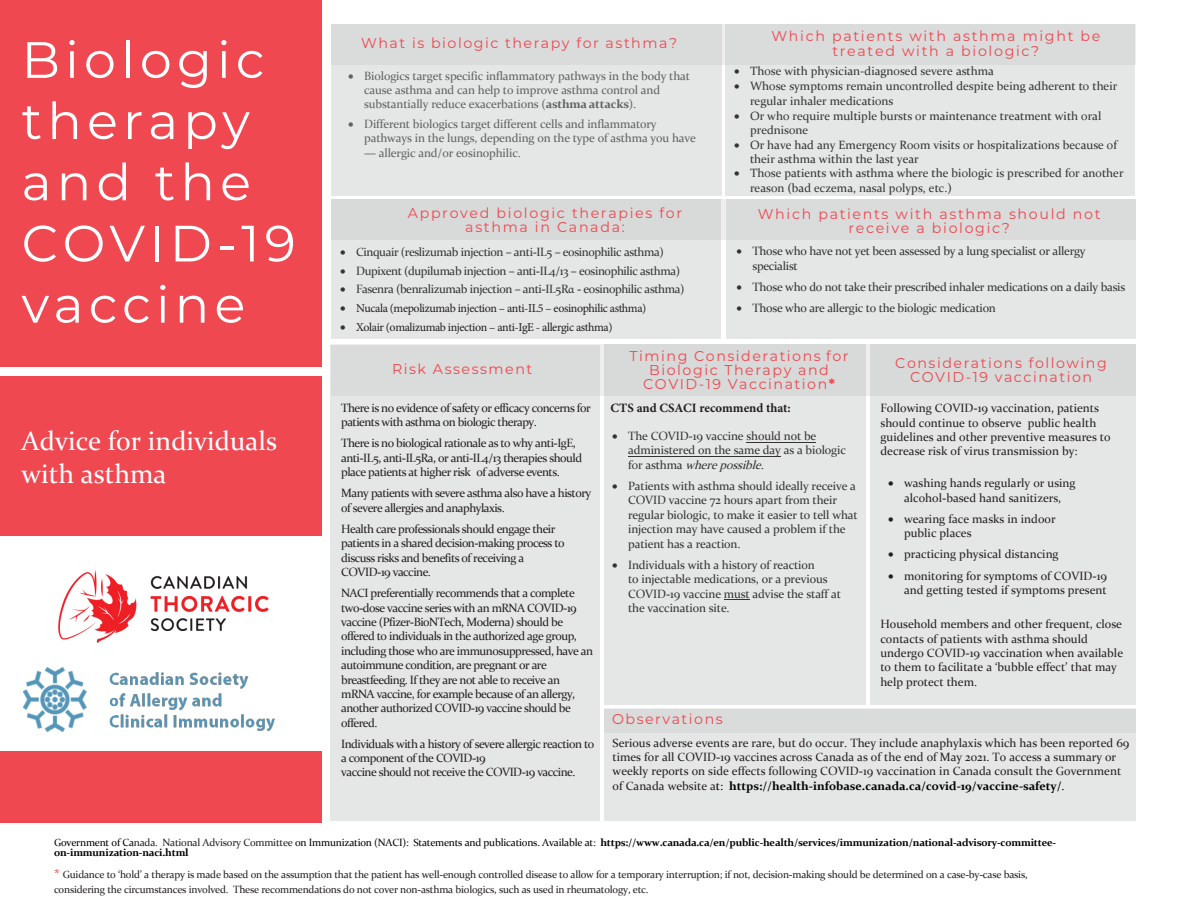
<style>
.page{position:relative;width:1188px;height:918px;background:#fff}
.page>*{position:absolute;margin:0;border:0;box-sizing:border-box;transform-origin:0 0}
.t1{font:51px/61.2px "Montserrat";letter-spacing:.1em;color:#fff}
.t2{font:27px/32.4px "Constantia";color:#fff}
.t3{font:14.25px/14.2px "Montserrat";letter-spacing:.105em;color:#ef4850;text-align:center}
.t4{font:700 12.75px "Minion Pro";color:#231f20}
.t5{font:12px/14.4px "Constantia";letter-spacing:-.04em;color:#231f20}
.t6{font:12px/14.4px "Constantia";letter-spacing:-.01em;color:#323332}
.t7{font:12px/14.4px "Constantia";color:#231f20}
.t8{font:12px/14.4px "Constantia";color:#323332}
.t9{font:12px "Constantia";letter-spacing:-.035em;color:#323332}
.t10{font:12px "Minion Pro";letter-spacing:-.035em;color:#231f20}
.t11{font:10.5px/14.4px "Constantia";letter-spacing:-.02em;color:#231f20}
.t12{font:700 10.5px/10.4px "Constantia";letter-spacing:-.02em;color:#000}
.s1{font-style:inherit}
.s2{font-weight:700}
.s3{font-family:"Minion Pro"}
.s4{color:#323332}
.s5{font-style:italic}
.s6{color:#000}
.s7{font-weight:700;color:#000}
.s8{font-weight:400}
.s9{font-weight:400;color:#231f20}
.s10{font-weight:700;font-size:12.75px;color:#ef4850}
</style>
<div class="page">
<div style="left:331px;top:199px;width:390px;height:140px;background:#e5e6e6"></div>
<div style="left:331px;top:199px;width:804px;height:41px;background:#d8d9d9"></div>
<div style="left:726px;top:199px;width:409px;height:140px;background:#e5e6e6"></div>
<div style="left:726px;top:24px;width:409px;height:171px;background:#e5e6e6"></div>
<div style="left:331px;top:24px;width:390px;height:171px;background:#e5e6e6"></div>
<div style="left:604px;top:709px;width:531px;height:111px;background:#e5e6e6"></div>
<div style="left:870px;top:344px;width:265px;height:361px;background:#e5e6e6"></div>
<div style="left:604px;top:344px;width:261px;height:361px;background:#e5e6e6"></div>
<div style="left:331px;top:344px;width:804px;height:51px;background:#d8d9d9"></div>
<div style="left:330px;top:345px;width:270px;height:475px;background:#e5e6e6"></div>
<svg style="left:724px;top:599px;width:25px;height:1px"></svg>
<hr style="left:628px;top:456px;width:153px;height:1px;background:#323332">
<hr style="left:747px;top:442px;width:69px;height:1px;background:#323332">
<div style="left:0;top:1px;width:322px;height:822px;background:#ef4850"></div>
<div style="left:0;top:367px;width:326px;height:9px;background:#fff"></div>
<div style="left:0;top:537px;width:324px;height:214px;background:#fff"></div>
<img style="left:58px;top:571px;width:210px;height:72px">
<img style="left:23px;top:667px;width:252px;height:64px">
<h1 class="t1" style="left:22px;top:27px;width:276px">Biologic therapy and the<br>COVID-19 vaccine</h1>
<h2 class="t2" style="left:22px;top:424px;width:257px">Advice for individuals with asthma</h2>
<p class="t3" style="left:361px;top:35px;width:317px">What is biologic therapy for asthma?</p>
<p class="t6" style="left:364px;top:68px;width:327px;text-indent:-16px">• Biologics target specific <span class="s1">infl</span>ammatory pathways in the body that cause asthma and can help to improve asthma control and substantially reduce exacerbations (<span class="s2">asthma attacks</span>).</p>
<p class="t6" style="left:364px;top:116px;width:333px;text-indent:-16px">• Different biologics target different cells and inflammatory pathways in the lungs, depending on the type of asthma you have</p>
<p class="t6" style="left:364px;top:145px;width:158px">— allergic and/or eosinophilic.</p>
<p class="t3" style="left:408px;top:205px;width:276px">Approved biologic therapies for asthma in Canada:</p>
<p class="t9" style="left:340px;top:244px;width:325px">• Cinquair (reslizumab injection – anti-IL5 – eosinophilic asthma)</p>
<p class="t9" style="left:340px;top:262px;width:342px">• Dupixent (dupilumab injection – anti-IL4/13 – eosinophilic asthma)</p>
<p class="t9" style="left:340px;top:281px;width:346px">• Fasenra (benralizumab injection – anti-IL5R<span class="s3">α</span> - eosinophilic asthma)</p>
<p class="t10" style="left:340px;top:300px;width:308px"><span class="s4">•</span> Nucala (mepolizumab injection – anti-IL5 – eosinophilic asthma)</p>
<p class="t10" style="left:340px;top:319px;width:274px"><span class="s4">•</span> Xolair (omalizumab injection – anti-IgE - allergic asthma)</p>
<p class="t3" style="left:771px;top:29px;width:330px">Which patients with asthma might be treated with a biologic?</p>
<p class="t8" style="left:734px;top:64px;width:261px">• Those with physician-diagnosed severe asthma</p>
<p class="t8" style="left:750px;top:79px;width:369px;text-indent:-16px">• Whose symptoms remain uncontrolled despite being adherent to their regular inhaler medications</p>
<p class="t8" style="left:750px;top:108px;width:353px;text-indent:-16px">• Or who require multiple bursts or maintenance treatment with oral prednisone</p>
<p class="t8" style="left:750px;top:137px;width:369px;text-indent:-16px">• Or have had any Emergency Room visits or hospitalizations because of their asthma within the last year</p>
<p class="t8" style="left:750px;top:166px;width:375px;text-indent:-16px">• Those patients with asthma where the biologic is prescribed for another reason (bad eczema, nasal polyps, etc.)</p>
<p class="t3" style="left:758px;top:206px;width:344px">Which patients with asthma should not receive a biologic?</p>
<p class="t6" style="left:752px;top:244px;width:335px;text-indent:-16px">• Those who have not yet been assessed by a lung specialist or allergy specialist</p>
<p class="t6" style="left:736px;top:279px;width:390px">• Those who do not take their prescribed inhaler medications on a daily basis</p>
<p class="t6" style="left:736px;top:300px;width:261px">• Those who are allergic to the biologic medication</p>
<p class="t3" style="left:392px;top:361px;width:142px">Risk Assessment</p>
<p class="t5" style="left:341px;top:400px;width:251px">There is no evidence of safety or efficacy concerns for patients with asthma on biologic therapy.</p>
<p class="t5" style="left:341px;top:436px;width:242px">There is no biological rationale as to why anti-IgE, anti-IL5, anti-IL5Ra, or anti-IL4/13 therapies should place patients at higher risk of adverse events.</p>
<p class="t5" style="left:341px;top:486px;width:252px">Many patients with severe asthma also have a history of severe allergies and anaphylaxis.</p>
<p class="t5" style="left:341px;top:521px;width:225px">Health care professionals should engage their patients in a shared decision-making process to discuss risks and benefits of receiving a COVID-19 vaccine.</p>
<p class="t5" style="left:341px;top:585px;width:253px">NACI preferentially recommends that a complete two-dose vaccine series with an mRNA COVID-19 vaccine (Pfizer-BioNTech, Moderna) should be offered to individuals in the authorized age group, including those who are immunosuppressed, have an autoimmune condition, are pregnant or are breastfeeding. If they are not able to receive an mRNA vaccine, for example because of an allergy, another authorized COVID-19 vaccine should be offered.</p>
<p class="t5" style="left:341px;top:736px;width:255px">Individuals with a history of severe allergic reaction to a component of the COVID-19<br>vaccine should not receive the COVID-19 vaccine.</p>
<p class="t3" style="left:630px;top:348px;width:221px">Timing Considerations for<br>Biologic Therapy and<br>COVID-19 Vaccination<span class="s2">*</span></p>
<p class="t3" style="left:895px;top:355px;width:213px">Considerations following<br>COVID-19 vaccination</p>
<p class="t4" style="left:611px;top:399px;width:182px">CTS and CSACI recommend that:</p>
<p class="t6" style="left:628px;top:428px;width:219px;text-indent:-16px">• The COVID-19 vaccine should not be administered on the same day as a biologic <span class="s1">fo r a s t h m a</span> <span class="s5">wherepossible.</span></p>
<p class="t6" style="left:628px;top:478px;width:231px;text-indent:-16px">• Patients with asthma should ideally receive a COVID vaccine 72 hours apart from their regular biologic, to make it easier to tell what injection may have caused a problem if the patient has a reaction.</p>
<p class="t6" style="left:628px;top:557px;width:214px;text-indent:-16px">• Individuals with a history of reaction<br>to injectable medications, or a previous COVID-19 vaccine must advise the staff at the vaccination site.</p>
<p class="t7" style="left:880px;top:400px;width:232px">Following COVID-19 vaccination, patients should continue to observe public health guidelines and other preventive measures to decrease risk of virus transmission by:</p>
<p class="t7" style="left:888px;top:476px;width:189px;text-align:center">• washing hands regularly or using alcohol-based hand sanitizers,</p>
<p class="t7" style="left:904px;top:511px;width:153px;text-indent:-16px">• wearing face masks in indoor public places</p>
<p class="t7" style="left:888px;top:547px;width:172px">• practicing physical distancing</p>
<p class="t7" style="left:888px;top:568px;width:221px;text-align:right">• monitoring for symptoms of COVID-19 and getting tested if symptoms present</p>
<p class="t7" style="left:880px;top:616px;width:244px">Household members and other frequent, close contacts of patients with asthma should undergo COVID-19 vaccination when available to them to facilitate a ‘bubble effect’ that may help protect them.</p>
<p class="t3" style="left:612px;top:712px;width:112px">Observations</p>
<p class="t7" style="left:613px;top:735px;width:518px">Serious adverse events are rare, but do occur. They include anaphylaxis which has been reported 69 times for all COVID-19 vaccines across Canada as of the end of May 2021. To access a summary or weekly reports on side effects following COVID-19 vaccination in Canada consult the Government of Canada website a<span class="s6">t:</span> <span class="s7">https://health-infobase.canada.ca/covid-19/vaccine-safety/</span><span class="s6">.</span></p>
<p class="t12" style="left:54px;top:837px;width:1004px"><span class="s8">Government of Ca</span><span class="s9">nada. National Advisory Committee</span> <span class="s8">on Immunization (NACI): Statements and publications. Available at:</span> https://www.canada.ca/en/public-health/services/immunization/national-advisory-committee&shy;on-immunization-naci.html</p>
<p class="t11" style="left:54px;top:867px;width:975px"><span class="s10">*</span> Guidance to ‘hold’ a therapy is made based on the assumption that the patient has well-enough controlled disease to allow for a temporary interruption; if not, decision-making should be determined on a case-by-case basis, considering the circumstances involved. These recommendations do not cover non-asthma biologics, such as used in rheumatology, etc.</p>
</div>
